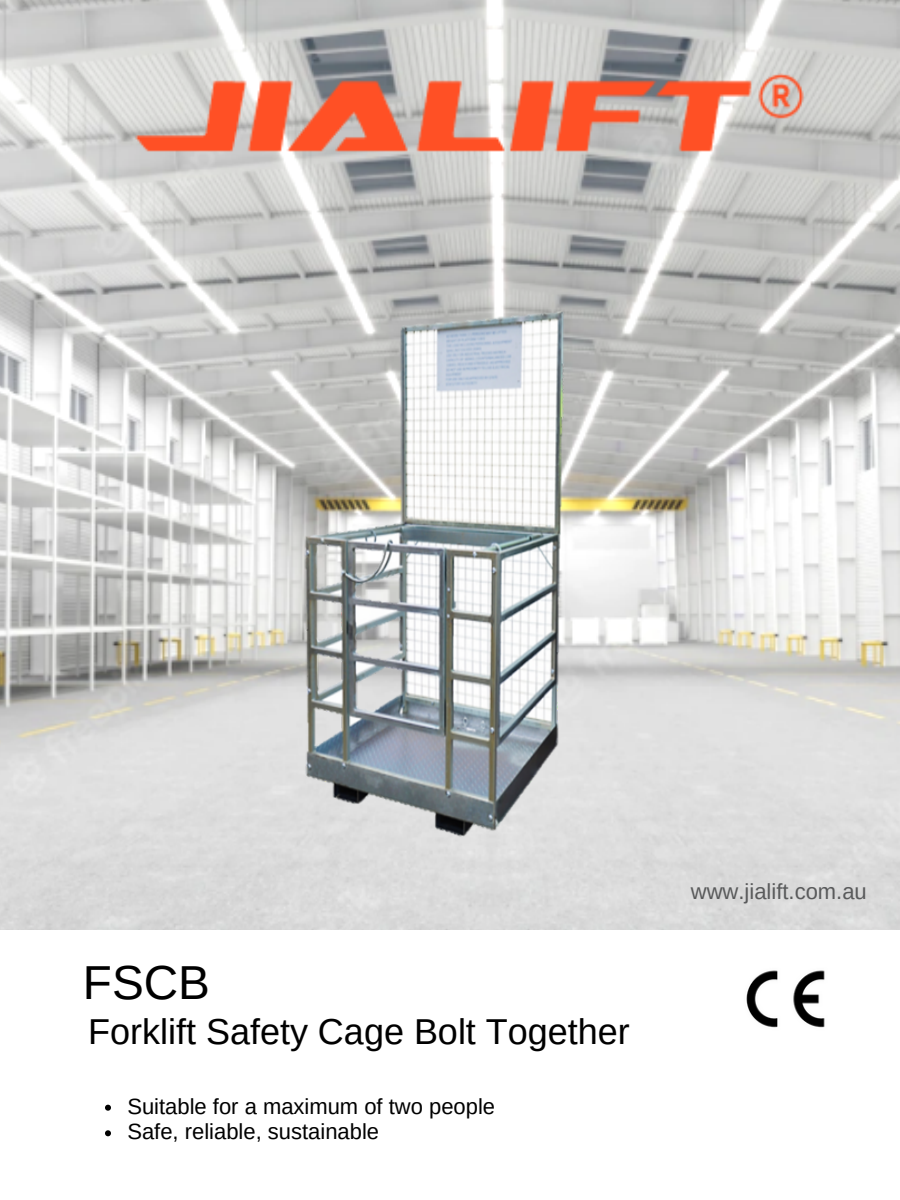
<style>
.page{position:relative;width:900px;height:1200px;background:#fff}
.page>*{position:absolute;margin:0;border:0;box-sizing:border-box;transform-origin:0 0}
.t1{font:47.6px "Arimo";color:#000}
.t2{font:36px "Arimo";color:#000}
.t3{font:22px/25.6px "Arimo";color:#000}
.t4{font:22px "Arimo";color:#595a5b}
</style>
<div class="page">
<img style="left:0;top:481px;width:900px;height:449px">
<img style="left:0;top:0;width:900px;height:481px">
<img style="left:746px;top:970px;width:79px;height:58px">
<img style="left:240px;top:293px;width:420px;height:561px">
<svg style="left:105px;top:1105px;width:6px;height:6px"></svg>
<svg style="left:105px;top:1130px;width:6px;height:6px"></svg>
<h1 class="t1" style="left:83px;top:956px;width:129px">FSCB</h1>
<h2 class="t2" style="left:88px;top:1012px;width:543px">Forklift Safety Cage Bolt Together</h2>
<p class="t3" style="left:127px;top:1093px;width:369px">Suitable for a maximum of two people<br>Safe, reliable, sustainable</p>
<p class="t4" style="left:691px;top:879px;width:177px">www.jialift.com.au</p>
</div>
